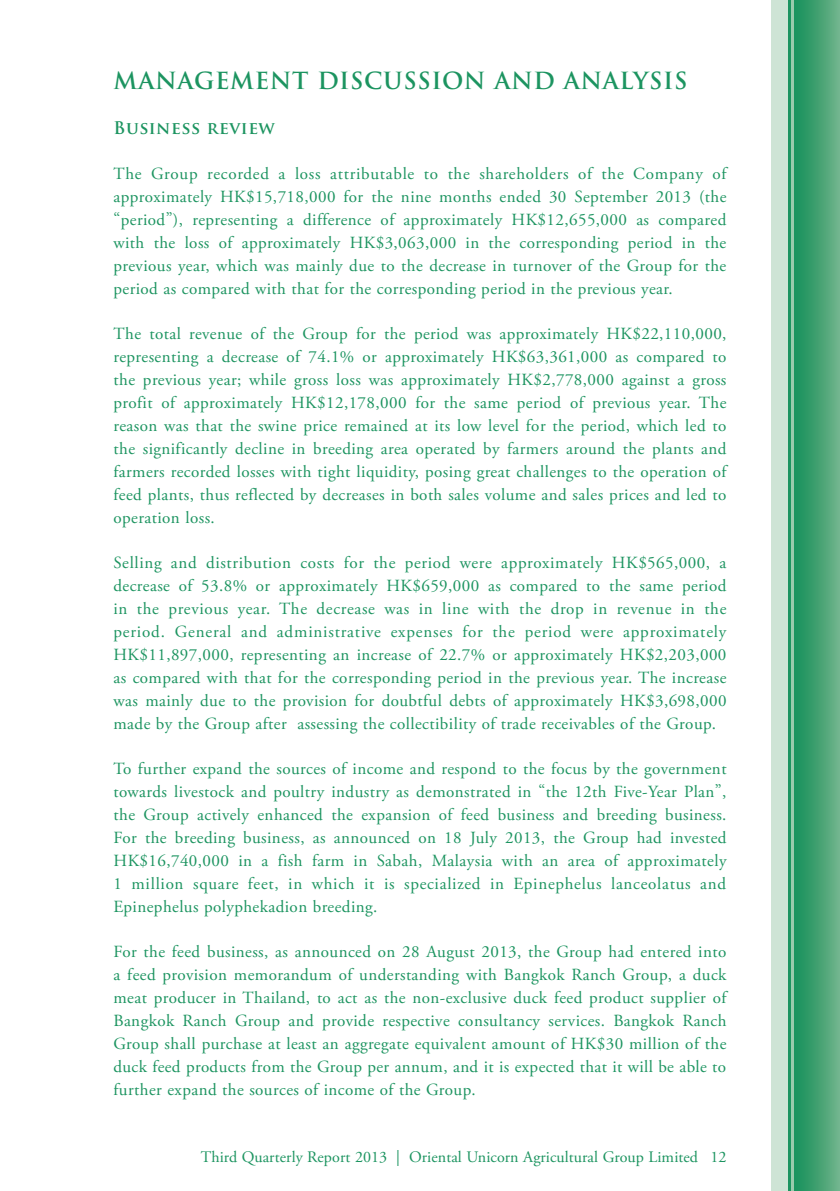
<style>
.page{position:relative;width:840px;height:1191px;background:#fff}
.page>*{position:absolute;margin:0;border:0;box-sizing:border-box;transform-origin:0 0}
.Heading_1{font:700 23px "Trajan Pro";letter-spacing:.025em;color:#1c9460}
.Body_Text{font:17px/23px "Adobe Garamond Pro";letter-spacing:.025em;color:#1c9460;text-align:justify}
.Heading_2{font:700 17px "Trajan Pro";color:#1c9460}
.t1{font:16px "Adobe Garamond Pro";letter-spacing:.005em;color:#1c9460}
</style>
<div class="page">
<div style="left:771px;top:0;width:68px;height:1191px;background:#cee4d5"></div>
<div style="left:788px;top:0;width:51px;height:1191px;background:#1c9460"></div>
<div style="left:791px;top:0;width:48px;height:1191px;background:#9acaad"></div>
<div style="left:794px;top:0;width:45px;height:1191px;background:linear-gradient(to right,#15905a,#6db289)"></div>
<p class="Heading_1" style="left:113px;top:66px;width:575px">MANAGEMENT DISCUSSION AND ANALYSIS</p>
<p class="Heading_2" style="left:113px;top:117px;width:163px">Business review</p>
<p class="Body_Text" style="left:113px;top:162px;width:614px">The Group recorded a loss attributable to the shareholders of the Company of approximately HK$15,718,000 for the nine months ended 30 September 2013 (the “period”), representing a difference of approximately HK$12,655,000 as compared with the loss of approximately HK$3,063,000 in the corresponding period in the previous year, which was mainly due to the decrease in turnover of the Group for the period as compared with that for the corresponding period in the previous year.</p>
<p class="Body_Text" style="left:113px;top:322px;width:614px">The total revenue of the Group for the period was approximately HK$22,110,000, representing a decrease of 74.1% or approximately HK$63,361,000 as compared to the previous year; while gross loss was approximately HK$2,778,000 against a gross profit of approximately HK$12,178,000 for the same period of previous year. The reason was that the swine price remained at its low level for the period, which led to the significantly decline in breeding area operated by farmers around the plants and farmers recorded losses with tight liquidity, posing great challenges to the operation of feed plants, thus reflected by decreases in both sales volume and sales prices and led to operation loss.</p>
<p class="Body_Text" style="left:113px;top:551px;width:614px">Selling and distribution costs for the period were approximately HK$565,000, a decrease of 53.8% or approximately HK$659,000 as compared to the same period in the previous year. The decrease was in line with the drop in revenue in the period. General and administrative expenses for the period were approximately HK$11,897,000, representing an increase of 22.7% or approximately HK$2,203,000 as compared with that for the corresponding period in the previous year. The increase was mainly due to the provision for doubtful debts of approximately HK$3,698,000 made by the Group after assessing the collectibility of trade receivables of the Group.</p>
<p class="Body_Text" style="left:113px;top:757px;width:614px">To further expand the sources of income and respond to the focus by the government towards livestock and poultry industry as demonstrated in “the 12th Five-Year Plan”, the Group actively enhanced the expansion of feed business and breeding business.<br>For the breeding business, as announced on 18 July 2013, the Group had invested HK$16,740,000 in a fish farm in Sabah, Malaysia with an area of approximately 1 million square feet, in which it is specialized in Epinephelus lanceolatus and Epinephelus polyphekadion breeding.</p>
<p class="Body_Text" style="left:113px;top:940px;width:614px">For the feed business, as announced on 28 August 2013, the Group had entered into a feed provision memorandum of understanding with Bangkok Ranch Group, a duck meat producer in Thailand, to act as the non-exclusive duck feed product supplier of Bangkok Ranch Group and provide respective consultancy services. Bangkok Ranch Group shall purchase at least an aggregate equivalent amount of HK$30 million of the duck feed products from the Group per annum, and it is expected that it will be able to further expand the sources of income of the Group.</p>
<p class="t1" style="left:200px;top:1147px;width:498px">Third Quarterly Report 2013 | Oriental Unicorn Agricultural Group Limited</p>
<p class="t1" style="left:710px;top:1147px;width:18px">12</p>
</div>
